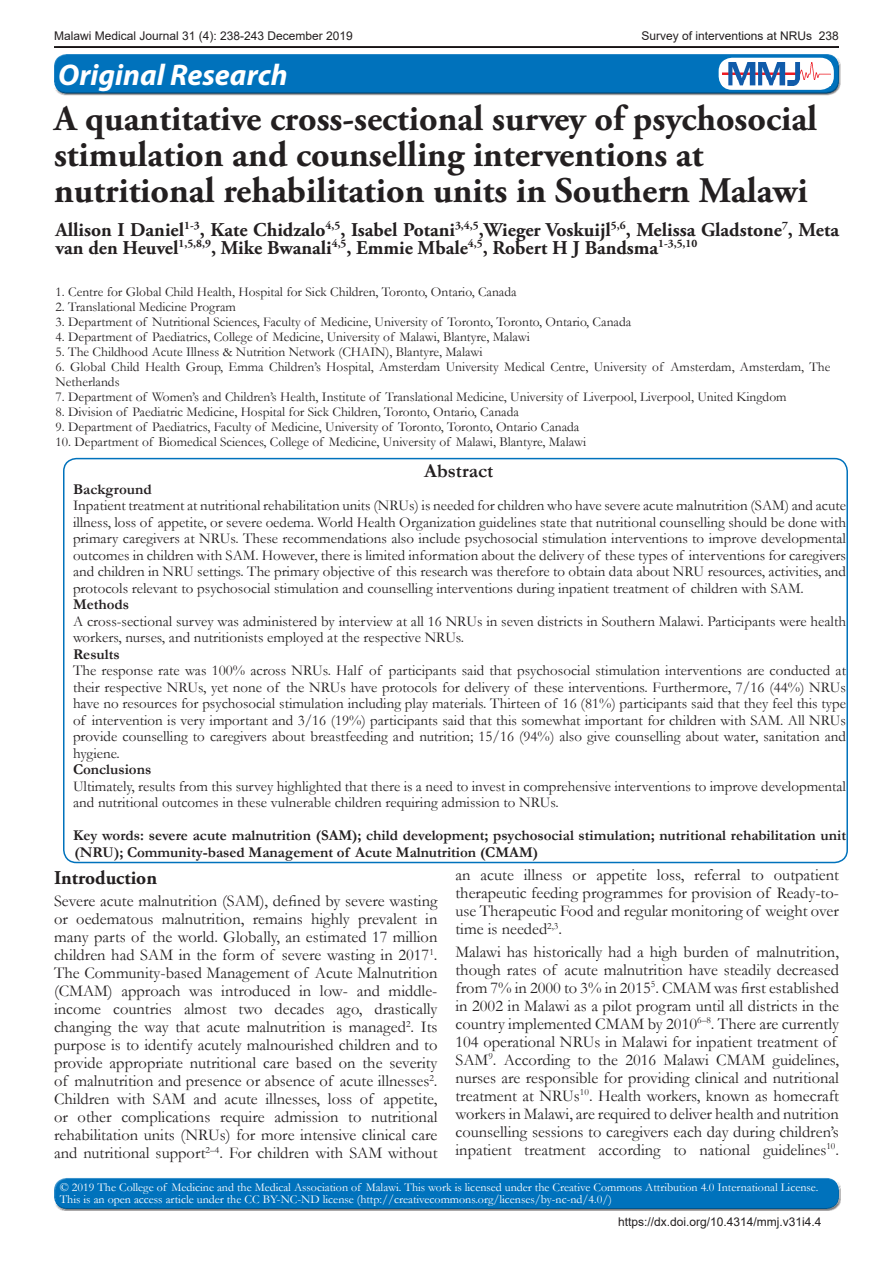
<style>
.page{position:relative;width:893px;height:1263px;background:#fff}
.page>*{position:absolute;margin:0;border:0;box-sizing:border-box;transform-origin:0 0}
.MMJ_Article_Title{font:700 36px/36px "Adobe Garamond Pro";color:#231f20}
.t1{font:italic 700 30px "Myriad Pro";color:#fff}
.MMJ_Author_Name{font:700 19.5px/18px "Adobe Garamond Pro";color:#231f20}
.MMJ_Heading_1{font:700 19.5px "Adobe Garamond Pro";color:#231f20}
.MMJ_Main_Abstract_He{font:700 19.5px "Garamond";color:#231f20}
.MMJ_Body_Text{font:16.5px/18px "Garamond";color:#231f20;text-align:justify}
.MMJ_Abstract_Text{font:15px/16.5px "Garamond";color:#231f20;text-align:justify}
.MMJ_Abstract_Text-2{font:700 15px/16.5px "Garamond";color:#231f20}
.MMJ_Author_Instituti{font:13.5px/15px "Garamond";color:#231f20}
.t2{font:12px/12px "Garamond";color:#fff}
.MMJ_Article_heading{font:12px "Arial";color:#231f20}
</style>
<div class="page">
<hr style="left:53px;top:45px;width:787px;height:4px;background:#231f20;opacity:.75">
<div style="left:52px;top:1176px;width:789px;height:28px;background:#fff;opacity:.75"></div>
<div style="left:52px;top:1182px;width:789px;height:29px;background:#231f20;opacity:.75"></div>
<div style="left:52px;top:52px;width:789px;height:38px;background:#fff;opacity:.75"></div>
<div style="left:52px;top:58px;width:789px;height:37px;background:#231f20;opacity:.75"></div>
<div style="left:719px;top:58px;width:115px;height:32px;background:#fff;border-radius:13px"></div>
<img style="left:722px;top:62px;width:108px;height:23px">
<div style="left:63px;top:458px;width:785px;height:405px;border:2px solid #0072bc;border-radius:13px"></div>
<p class="MMJ_Article_heading" style="left:54px;top:28px;width:300px">Malawi Medical Journal 31 (4): 238-243 December 2019</p>
<p class="MMJ_Article_heading" style="left:641px;top:28px;width:199px">Survey of interventions at NRUs 238</p>
<h2 class="t1" style="left:58px;top:55px;width:231px">Original Research</h2>
<p class="MMJ_Article_Title" style="left:54px;top:102px;width:765px">A quantitative cross-sectional survey of psychosocial stimulation and counselling interventions at nutritional rehabilitation units in Southern Malawi</p>
<p class="MMJ_Author_Name" style="left:56px;top:221px;width:785px">Allison I Daniel<sup>1-3</sup>, Kate Chidzalo<sup>4,5</sup>, Isabel Potani<sup>3,4,5</sup>,Wieger Voskuijl<sup>5,6</sup>, Melissa Gladstone<sup>7</sup>, Meta van den Heuvel<sup>1,5,8,9</sup>, Mike Bwanali<sup>4,5</sup>, Emmie Mbale<sup>4,5</sup>, Robert H J Bandsma<sup>1-3,5,10</sup></p>
<p class="MMJ_Author_Instituti" style="left:56px;top:284px;width:463px">1. Centre for Global Child Health, Hospital for Sick Children, Toronto, Ontario, Canada</p>
<p class="MMJ_Author_Instituti" style="left:56px;top:299px;width:182px">2. Translational Medicine Program</p>
<p class="MMJ_Author_Instituti" style="left:56px;top:314px;width:577px">3. Department of Nutritional Sciences, Faculty of Medicine, University of Toronto, Toronto, Ontario, Canada</p>
<p class="MMJ_Author_Instituti" style="left:56px;top:329px;width:476px">4. Department of Paediatrics, College of Medicine, University of Malawi, Blantyre, Malawi</p>
<p class="MMJ_Author_Instituti" style="left:56px;top:344px;width:429px">5. The Childhood Acute Illness &amp; Nutrition Network (CHAIN), Blantyre, Malawi</p>
<p class="MMJ_Author_Instituti" style="left:56px;top:359px;width:776px">6. Global Child Health Group, Emma Children’s Hospital, Amsterdam University Medical Centre, University of Amsterdam, Amsterdam, The<br>Netherlands</p>
<p class="MMJ_Author_Instituti" style="left:56px;top:389px;width:733px">7. Department of Women’s and Children’s Health, Institute of Translational Medicine, University of Liverpool, Liverpool, United Kingdom</p>
<p class="MMJ_Author_Instituti" style="left:56px;top:404px;width:465px">8. Division of Paediatric Medicine, Hospital for Sick Children, Toronto, Ontario, Canada</p>
<p class="MMJ_Author_Instituti" style="left:56px;top:419px;width:525px">9. Department of Paediatrics, Faculty of Medicine, University of Toronto, Toronto, Ontario Canada</p>
<p class="MMJ_Author_Instituti" style="left:56px;top:434px;width:532px">10. Department of Biomedical Sciences, College of Medicine, University of Malawi, Blantyre, Malawi</p>
<p class="MMJ_Main_Abstract_He" style="left:424px;top:458px;width:71px">Abstract</p>
<p class="MMJ_Abstract_Text-2" style="left:73px;top:481px;width:80px">Background</p>
<p class="MMJ_Abstract_Text" style="left:73px;top:497px;width:775px">Inpatient treatment at nutritional rehabilitation units (NRUs) is needed for children who have severe acute malnutrition (SAM) and acute illness, loss of appetite, or severe oedema. World Health Organization guidelines state that nutritional counselling should be done with primary caregivers at NRUs. These recommendations also include psychosocial stimulation interventions to improve developmental outcomes in children with SAM. However, there is limited information about the delivery of these types of interventions for caregivers and children in NRU settings. The primary objective of this research was therefore to obtain data about NRU resources, activities, and protocols relevant to psychosocial stimulation and counselling interventions during inpatient treatment of children with SAM.</p>
<p class="MMJ_Abstract_Text-2" style="left:73px;top:596px;width:58px">Methods</p>
<p class="MMJ_Abstract_Text" style="left:73px;top:612px;width:775px">A cross-sectional survey was administered by interview at all 16 NRUs in seven districts in Southern Malawi. Participants were health workers, nurses, and nutritionists employed at the respective NRUs.</p>
<p class="MMJ_Abstract_Text-2" style="left:73px;top:646px;width:48px">Results</p>
<p class="MMJ_Abstract_Text" style="left:73px;top:662px;width:775px">The response rate was 100% across NRUs. Half of participants said that psychosocial stimulation interventions are conducted at their respective NRUs, yet none of the NRUs have protocols for delivery of these interventions. Furthermore, 7/16 (44%) NRUs have no resources for psychosocial stimulation including play materials. Thirteen of 16 (81%) participants said that they feel this type of intervention is very important and 3/16 (19%) participants said that this somewhat important for children with SAM. All NRUs provide counselling to caregivers about breastfeeding and nutrition; 15/16 (94%) also give counselling about water, sanitation and hygiene.</p>
<p class="MMJ_Abstract_Text-2" style="left:73px;top:761px;width:80px">Conclusions</p>
<p class="MMJ_Abstract_Text" style="left:73px;top:777px;width:774px">Ultimately, results from this survey highlighted that there is a need to invest in comprehensive interventions to improve developmental and nutritional outcomes in these vulnerable children requiring admission to NRUs.</p>
<p class="MMJ_Abstract_Text-2" style="left:73px;top:827px;width:775px">Key words: severe acute malnutrition (SAM); child development; psychosocial stimulation; nutritional rehabilitation unit (NRU); Community-based Management of Acute Malnutrition (CMAM)</p>
<p class="MMJ_Heading_1" style="left:54px;top:866px;width:105px">Introduction</p>
<p class="MMJ_Body_Text" style="left:54px;top:891px;width:385px">Severe acute malnutrition (SAM), defined by severe wasting or oedematous malnutrition, remains highly prevalent in many parts of the world. Globally, an estimated 17 million children had SAM in the form of severe wasting in 2017<sup>1</sup>.<br>The Community-based Management of Acute Malnutrition (CMAM) approach was introduced in low- and middle&shy;income countries almost two decades ago, drastically changing the way that acute malnutrition is managed<sup>2</sup>. Its purpose is to identify acutely malnourished children and to provide appropriate nutritional care based on the severity of malnutrition and presence or absence of acute illnesses<sup>2</sup>.<br>Children with SAM and acute illnesses, loss of appetite, or other complications require admission to nutritional rehabilitation units (NRUs) for more intensive clinical care and nutritional support<sup>2–4</sup>. For children with SAM without</p>
<p class="MMJ_Body_Text" style="left:455px;top:866px;width:385px">an acute illness or appetite loss, referral to outpatient therapeutic feeding programmes for provision of Ready-to&shy;use Therapeutic Food and regular monitoring of weight over time is needed<sup>2,3</sup>.</p>
<p class="MMJ_Body_Text" style="left:455px;top:942px;width:385px;text-align:left">Malawi has historically had a high burden of malnutrition, though rates of acute malnutrition have steadily decreased from 7% in 2000 to 3% in 2015<sup>5</sup>. CMAM was first established in 2002 in Malawi as a pilot program until all districts in the country implemented CMAM by 2010<sup>6–8</sup>. There are currently 104 operational NRUs in Malawi for inpatient treatment of SAM<sup>9</sup>. According to the 2016 Malawi CMAM guidelines, nurses are responsible for providing clinical and nutritional treatment at NRUs<sup>10</sup>. Health workers, known as homecraft workers in Malawi, are required to deliver health and nutrition counselling sessions to caregivers each day during children’s inpatient treatment according to national guidelines<sup>10</sup>.</p>
<p class="t2" style="left:60px;top:1181px;width:760px">© 2019 The College of Medicine and the Medical Association of Malawi. This work is licensed under the Creative Commons Attribution 4.0 International License.<br>This is an open access article under the CC BY-NC-ND license (http://creativecommons.org/licenses/by-nc-nd/4.0/)</p>
<p class="MMJ_Article_heading" style="left:618px;top:1213px;width:205px">https://dx.doi.org/10.4314/mmj.v31i4.4</p>
</div>
